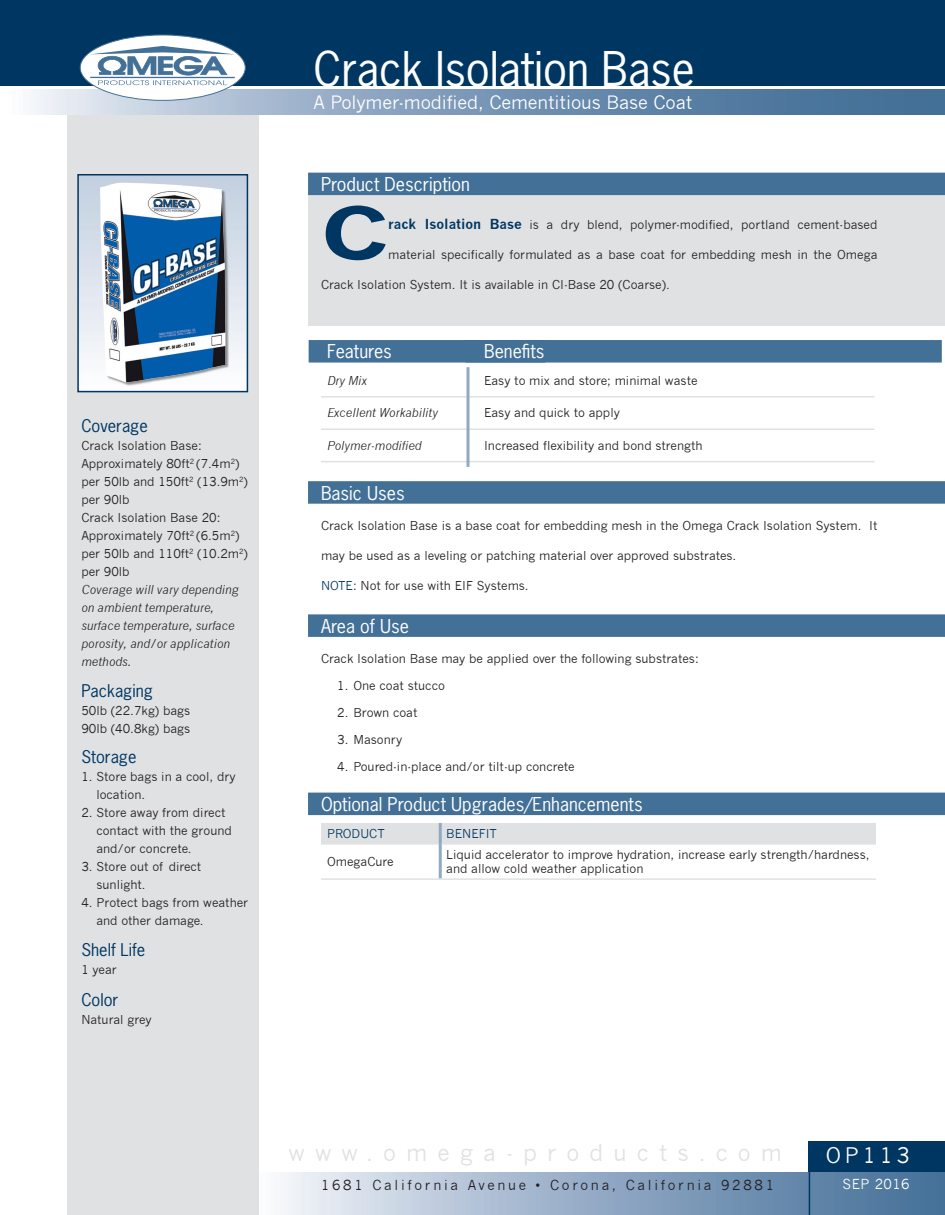
<style>
.page{position:relative;width:945px;height:1215px;background:#fff}
.page>*{position:absolute;margin:0;border:0;box-sizing:border-box;transform-origin:0 0}
.t1{font:700 70.5px "News Gothic";color:#003762;scale:1.41 1}
.t2{font:45px "News Gothic Std";letter-spacing:-.005em;color:#fff}
.t3{font:22.5px "News Gothic";letter-spacing:.45em;color:#e0e1e3}
.t4{font:21px "News Gothic";letter-spacing:.18em;color:#fff}
.Front_-_Titles{font:18px "News Gothic Std";color:#fff}
.t5{font:18px "News Gothic";letter-spacing:-.005em;color:#fff}
.Front_Titles{font:18px "News Gothic Std";color:#fff}
.Packaging_etc__Title{font:16.5px "News Gothic Std";color:#003762}
.Coverage_-_Body{font:16.5px "News Gothic Std";color:#003762}
.t6{font:13.5px "News Gothic";letter-spacing:.2em;color:#231f20}
.t7{font:13.5px "News Gothic";letter-spacing:.03em;color:#fff}
.Storage_-_Numbers{font:12px/18px "News Gothic";color:#231f20}
.Coverage_-_Body-2{font:12px/18px "News Gothic";color:#231f20}
.Coverage_-_Body-3{font:italic 12px/18px "News Gothic";color:#231f20}
.t8{font:12px "News Gothic";color:#003762}
.s1{font-weight:700;font-size:13.5px;color:#003762}
.s2{color:#003762}
</style>
<div class="page">
<div style="left:809px;top:1141px;width:136px;height:74px;background:#003762"></div>
<div style="left:249px;top:1172px;width:696px;height:43px;background:linear-gradient(to right,#f4f4fa,#3c6994)"></div>
<svg style="left:30px;top:89px;width:914px;height:26px;background:#7c99b7"></svg>
<div style="left:0;top:0;width:944px;height:85px;background:#003762"></div>
<div style="left:308px;top:192px;width:637px;height:134px;background:#e0e1e3"></div>
<div style="left:67px;top:116px;width:192px;height:1099px;background:#e0e1e3"></div>
<div style="left:308px;top:481px;width:637px;height:23px;background:#437097"></div>
<div style="left:308px;top:614px;width:637px;height:23px;background:#437097"></div>
<div style="left:308px;top:793px;width:637px;height:22px;background:#437097"></div>
<hr style="left:321px;top:396px;width:157px;height:2px;background:#e0e1e3">
<hr style="left:478px;top:396px;width:396px;height:2px;background:#e0e1e3">
<hr style="left:321px;top:428px;width:157px;height:2px;background:#e0e1e3">
<hr style="left:321px;top:461px;width:157px;height:1px;background:#e0e1e3">
<hr style="left:478px;top:428px;width:396px;height:2px;background:#e0e1e3">
<hr style="left:478px;top:461px;width:396px;height:1px;background:#e0e1e3">
<div style="left:309px;top:340px;width:237px;height:23px;background:#437097"></div>
<div style="left:466px;top:340px;width:476px;height:23px;background:#437097"></div>
<div style="left:321px;top:823px;width:555px;height:20px;background:#e0e1e3"></div>
<hr style="left:321px;top:843px;width:118px;height:2px;background:#e0e1e3">
<hr style="left:442px;top:843px;width:434px;height:2px;background:#e0e1e3">
<hr style="left:321px;top:878px;width:119px;height:2px;background:#e0e1e3">
<hr style="left:440px;top:878px;width:436px;height:2px;background:#e0e1e3">
<hr style="left:439px;top:823px;width:3px;height:21px;background:#92a9c4">
<hr style="left:439px;top:844px;width:3px;height:34px;background:#92a9c4">
<svg style="left:80px;top:34px;width:166px;height:67px"></svg>
<svg style="left:466px;top:367px;width:4px;height:100px"></svg>
<div style="left:78px;top:175px;width:169px;height:217px;background:linear-gradient(to bottom,#c2cfdf,#fdfefe)"></div>
<div style="left:77px;top:174px;width:171px;height:218px;border:2px solid #003762"></div>
<div style="left:308px;top:173px;width:637px;height:22px;background:#437097"></div>
<hr style="left:809px;top:1142px;width:1px;height:73px;background:#003762">
<img style="left:97px;top:181px;width:133px;height:204px">
<p class="Packaging_etc__Title" style="left:81px;top:415px;width:68px">Coverage</p>
<p class="Coverage_-_Body-2" style="left:81px;top:437px;width:122px">Crack Isolation Base:</p>
<p class="Coverage_-_Body-2" style="left:81px;top:455px;width:168px">Approximately 80ft<sup>2</sup> (7.4m<sup>2</sup>) per 50lb and 150ft<sup>2</sup> (13.9m<sup>2</sup>) per 90lb</p>
<p class="Coverage_-_Body-2" style="left:81px;top:509px;width:141px">Crack Isolation Base 20:</p>
<p class="Coverage_-_Body-2" style="left:81px;top:527px;width:168px">Approximately 70ft<sup>2</sup> (6.5m<sup>2</sup>) per 50lb and 110ft<sup>2</sup> (10.2m<sup>2</sup>) per 90lb</p>
<p class="Coverage_-_Body-3" style="left:81px;top:581px;width:159px">Coverage will vary depending on ambient temperature, surface temperature, surface porosity, and/or application methods.</p>
<p class="Packaging_etc__Title" style="left:81px;top:680px;width:73px">Packaging</p>
<p class="Coverage_-_Body-2" style="left:81px;top:702px;width:110px">50lb (22.7kg) bags</p>
<p class="Coverage_-_Body-2" style="left:81px;top:720px;width:110px">90lb (40.8kg) bags</p>
<p class="Coverage_-_Body" style="left:81px;top:746px;width:57px">Storage</p>
<p class="Storage_-_Numbers" style="left:96px;top:768px;width:141px;text-indent:-15px">1. Store bags in a cool, dry location.</p>
<p class="Storage_-_Numbers" style="left:96px;top:804px;width:137px;text-indent:-15px">2. Store away from direct contact with the ground and/or concrete.</p>
<p class="Storage_-_Numbers" style="left:96px;top:858px;width:106px;text-indent:-15px">3. Store out of direct sunlight.</p>
<p class="Storage_-_Numbers" style="left:96px;top:894px;width:153px;text-indent:-15px">4. Protect bags from weather and other damage.</p>
<p class="Packaging_etc__Title" style="left:81px;top:940px;width:66px">Shelf Life</p>
<p class="Coverage_-_Body-2" style="left:81px;top:961px;width:37px">1 year</p>
<p class="Packaging_etc__Title" style="left:81px;top:989px;width:38px">Color</p>
<p class="Coverage_-_Body-2" style="left:81px;top:1010px;width:72px">Natural grey</p>
<p class="t2" style="left:314px;top:41px;width:383px">Crack Isolation Base</p>
<p class="t5" style="left:314px;top:92px;width:380px">A Polymer-modified, Cementitious Base Coat</p>
<p class="Front_Titles" style="left:321px;top:173px;width:150px">Product Description</p>
<p class="t1" style="left:321px;top:190px;width:50px">C</p>
<p class="Storage_-_Numbers" style="left:388px;top:216px;width:491px"><span class="s1">rack Isolation Base</span> is a dry blend, polymer-modified, portland cement-based</p>
<p class="Storage_-_Numbers" style="left:388px;top:246px;width:491px">material specifically formulated as a base coat for embedding mesh in the Omega</p>
<p class="Storage_-_Numbers" style="left:321px;top:276px;width:350px">Crack Isolation System. It is available in CI-Base 20 (Coarse).</p>
<p class="Front_-_Titles" style="left:327px;top:340px;width:66px">Features</p>
<p class="Front_-_Titles" style="left:484px;top:340px;width:62px">Benefits</p>
<p class="Coverage_-_Body-3" style="left:327px;top:372px;width:42px">Dry Mix</p>
<p class="Storage_-_Numbers" style="left:484px;top:372px;width:215px">Easy to mix and store; minimal waste</p>
<p class="Coverage_-_Body-3" style="left:327px;top:404px;width:113px">Excellent Workability</p>
<p class="Storage_-_Numbers" style="left:484px;top:404px;width:137px">Easy and quick to apply</p>
<p class="Coverage_-_Body-3" style="left:327px;top:437px;width:96px">Polymer-modified</p>
<p class="Storage_-_Numbers" style="left:484px;top:437px;width:220px">Increased flexibility and bond strength</p>
<p class="Front_-_Titles" style="left:321px;top:481px;width:85px">Basic Uses</p>
<p class="Storage_-_Numbers" style="left:321px;top:516px;width:558px">Crack Isolation Base is a base coat for embedding mesh in the Omega Crack Isolation System. It</p>
<p class="Storage_-_Numbers" style="left:321px;top:546px;width:417px">may be used as a leveling or patching material over approved substrates.</p>
<p class="Storage_-_Numbers" style="left:321px;top:576px;width:209px"><span class="s2">NOTE:</span> Not for use with EIF Systems.</p>
<p class="Front_-_Titles" style="left:321px;top:614px;width:90px">Area of Use</p>
<p class="Storage_-_Numbers" style="left:321px;top:649px;width:379px">Crack Isolation Base may be applied over the following substrates:</p>
<p class="Storage_-_Numbers" style="left:337px;top:676px;width:109px">1. One coat stucco</p>
<p class="Storage_-_Numbers" style="left:337px;top:703px;width:82px">2. Brown coat</p>
<p class="Storage_-_Numbers" style="left:337px;top:730px;width:67px">3. Masonry</p>
<p class="Storage_-_Numbers" style="left:337px;top:757px;width:239px">4. Poured-in-place and/or tilt-up concrete</p>
<p class="Front_-_Titles" style="left:321px;top:793px;width:323px">Optional Product Upgrades/Enhancements</p>
<p class="t8" style="left:327px;top:827px;width:59px">PRODUCT</p>
<p class="t8" style="left:446px;top:827px;width:52px">BENEFIT</p>
<p class="Storage_-_Numbers" style="left:327px;top:853px;width:68px">OmegaCure</p>
<p class="Storage_-_Numbers" style="left:446px;top:847px;width:425px;line-height:14.4px">Liquid accelerator to improve hydration, increase early strength/hardness, and allow cold weather application</p>
<p class="t3" style="left:289px;top:1140px;width:495px">www.omega-products.com</p>
<p class="t4" style="left:826px;top:1143px;width:86px">OP113</p>
<p class="t7" style="left:843px;top:1176px;width:69px">SEP 2016</p>
<p class="t6" style="left:321px;top:1178px;width:455px">1681 California Avenue • Corona, California 92881</p>
</div>
